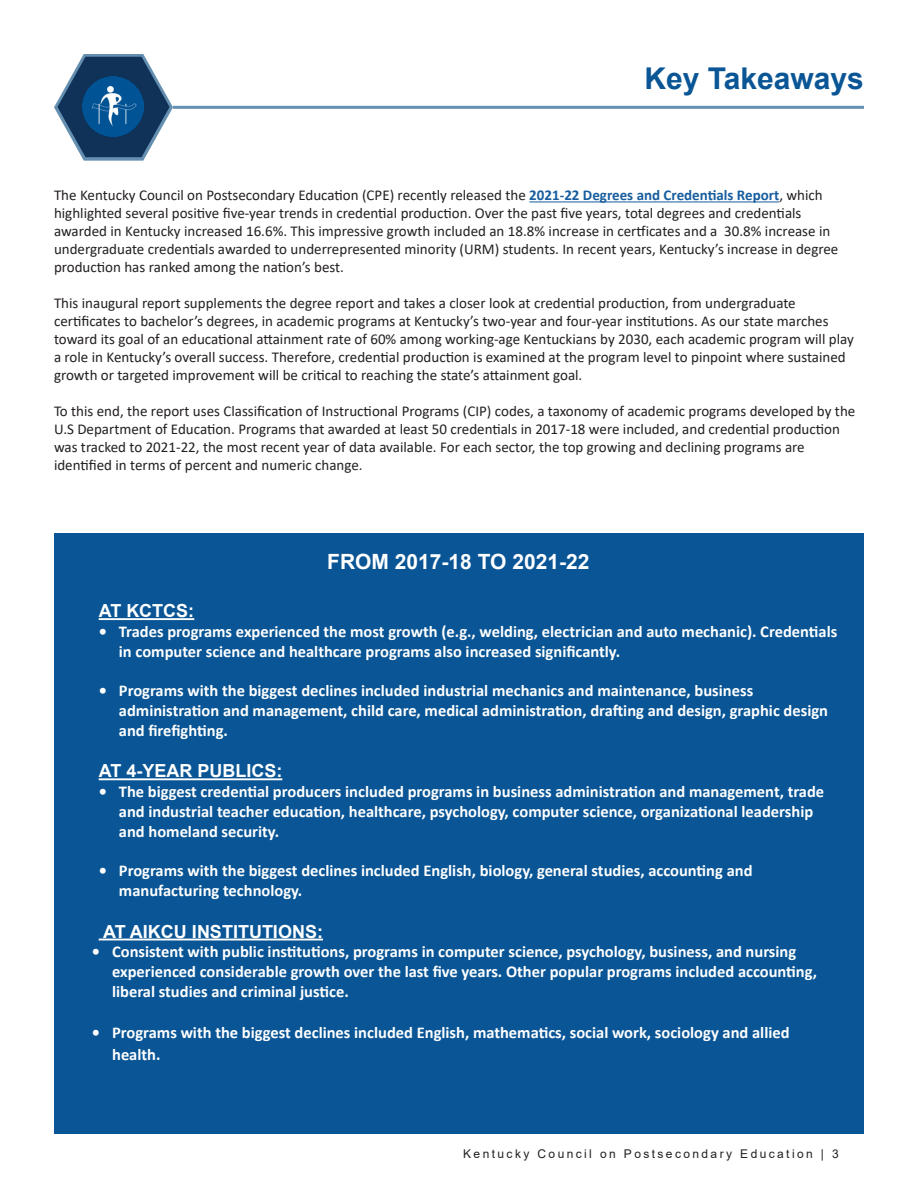
<style>
.page{position:relative;width:918px;height:1188px;background:#fff}
.page>*{position:absolute;margin:0;border:0;box-sizing:border-box;transform-origin:0 0}
.t1{font:700 30px "Arial";color:#095595}
.t2{font:700 21px "Arial";color:#fff}
.t3{font:700 18px "Arial";color:#fff}
.t4{font:700 16.5px/19.8px "Calibri";color:#fff}
.t5{font:15px/18px "Calibri";color:#231f20}
.t6{font:12px "Arial";letter-spacing:.2em;color:#231f20}
.s1{font-weight:700;color:#175d9e}
</style>
<div class="page">
<div style="left:54px;top:534px;width:810px;height:600px;background:#095595"></div>
<svg style="left:54px;top:54px;width:119px;height:107px"></svg>
<img style="left:82px;top:77px;width:62px;height:60px">
<hr style="left:173px;top:106px;width:691px;height:3px;background:#658fb0">
<hr style="left:529px;top:201px;width:250px;height:1px;background:#175d9e">
<hr style="left:99px;top:618px;width:95px;height:2px;background:#fff">
<hr style="left:99px;top:778px;width:183px;height:2px;background:#fff">
<hr style="left:99px;top:939px;width:224px;height:1px;background:#fff">
<p class="t1" style="left:644px;top:58px;width:221px">Key Takeaways</p>
<p class="t5" style="left:54px;top:186px;width:786px">The Kentucky Council on Postsecondary Education (CPE) recently released the <span class="s1">2021-22 Degrees and Credentials Report</span>, which highlighted several positive five-year trends in credential production. Over the past five years, total degrees and credentials awarded in Kentucky increased 16.6%. This impressive growth included an 18.8% increase in certficates and a 30.8% increase in undergraduate credentials awarded to underrepresented minority (URM) students. In recent years, Kentucky’s increase in degree production has ranked among the nation’s best.</p>
<p class="t5" style="left:54px;top:294px;width:801px">This inaugural report supplements the degree report and takes a closer look at credential production, from undergraduate certificates to bachelor’s degrees, in academic programs at Kentucky’s two-year and four-year institutions. As our state marches toward its goal of an educational attainment rate of 60% among working-age Kentuckians by 2030, each academic program will play a role in Kentucky’s overall success. Therefore, credential production is examined at the program level to pinpoint where sustained growth or targeted improvement will be critical to reaching the state’s attainment goal.</p>
<p class="t5" style="left:54px;top:402px;width:803px">To this end, the report uses Classification of Instructional Programs (CIP) codes, a taxonomy of academic programs developed by the U.S Department of Education. Programs that awarded at least 50 credentials in 2017-18 were included, and credential production was tracked to 2021-22, the most recent year of data available. For each sector, the top growing and declining programs are identified in terms of percent and numeric change.</p>
<p class="t2" style="left:327px;top:547px;width:264px">FROM 2017-18 TO 2021-22</p>
<p class="t3" style="left:99px;top:598px;width:97px">AT KCTCS:</p>
<p class="t4" style="left:119px;top:621px;width:720px;text-indent:-20px">• Trades programs experienced the most growth (e.g., welding, electrician and auto mechanic). Credentials in computer science and healthcare programs also increased significantly.</p>
<p class="t4" style="left:119px;top:681px;width:711px;text-indent:-20px">• Programs with the biggest declines included industrial mechanics and maintenance, business administration and management, child care, medical administration, drafting and design, graphic design and firefighting.</p>
<p class="t3" style="left:99px;top:758px;width:185px">AT 4-YEAR PUBLICS:</p>
<p class="t4" style="left:119px;top:782px;width:707px;text-indent:-20px">• The biggest credential producers included programs in business administration and management, trade and industrial teacher education, healthcare, psychology, computer science, organizational leadership and homeland security.</p>
<p class="t4" style="left:119px;top:861px;width:635px;text-indent:-20px">• Programs with the biggest declines included English, biology, general studies, accounting and manufacturing technology.</p>
<p class="t3" style="left:103px;top:919px;width:221px">AT AIKCU INSTITUTIONS:</p>
<p class="t4" style="left:112px;top:942px;width:706px;text-indent:-20px">• Consistent with public institutions, programs in computer science, psychology, business, and nursing experienced considerable growth over the last five years. Other popular programs included accounting, liberal studies and criminal justice.</p>
<p class="t4" style="left:112px;top:1022px;width:679px;line-height:21.6px;text-indent:-20px">• Programs with the biggest declines included English, mathematics, social work, sociology and allied health.</p>
<p class="t6" style="left:463px;top:1146px;width:377px">Kentucky Council on Postsecondary Education | 3</p>
</div>
